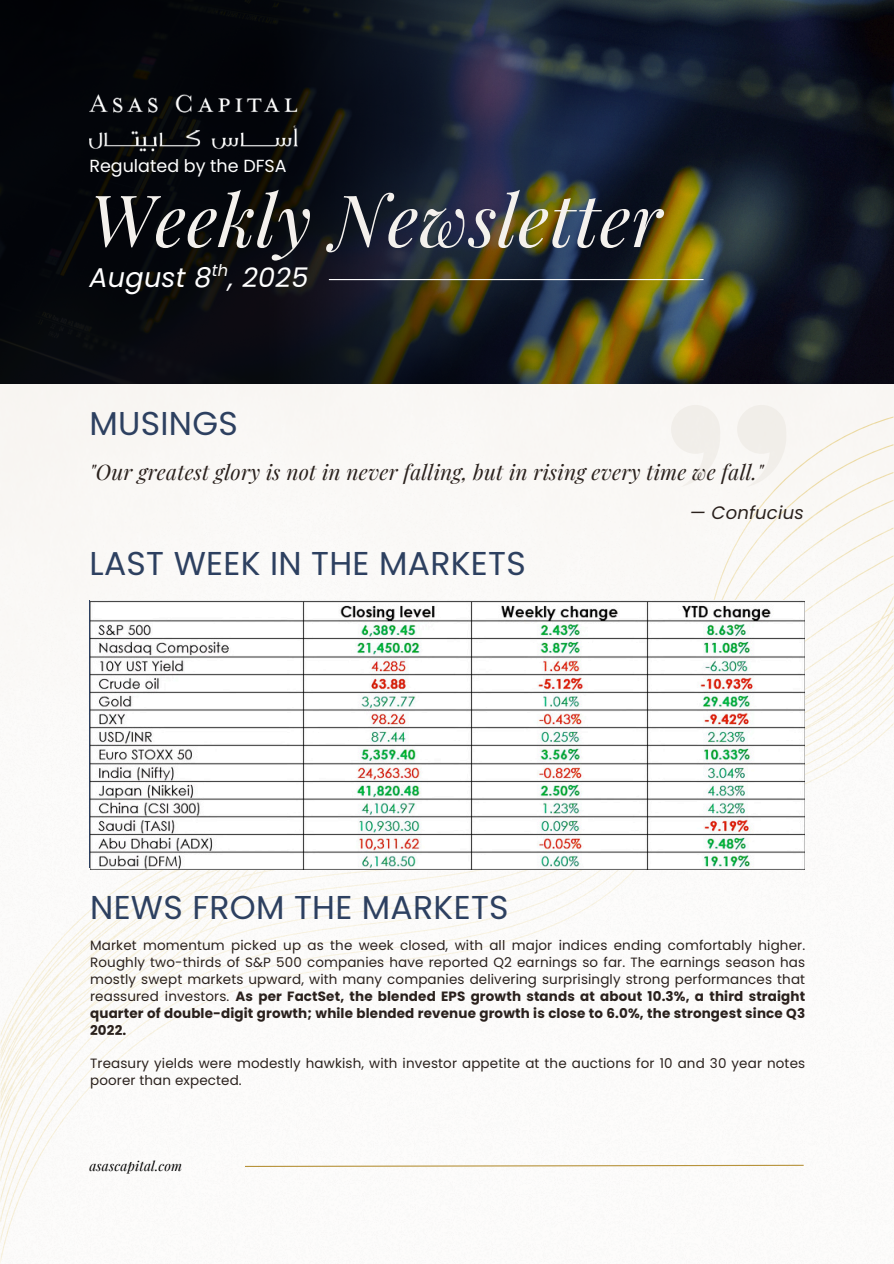
<style>
.page{position:relative;width:894px;height:1264px;background:#fff}
.page>*{position:absolute;margin:0;border:0;box-sizing:border-box;transform-origin:0 0}
.t1{font:italic 72px "Playfair Display";letter-spacing:.01em;color:#f4f1ed}
.t2{font:33px "Poppins";letter-spacing:.01em;color:#2d4060}
.t3{font:italic 27px "Poppins";letter-spacing:.01em;color:#fff}
.t4{font:italic 21px "Playfair Display";letter-spacing:.01em;color:#2a211d}
.t5{font:italic 18px "Poppins";letter-spacing:.01em;color:#2a211d}
.t6{font:17.55px "Poppins";color:#fff}
.t7{font:italic 16.2px "Poppins";color:#fff}
.t8{font:13.5px/16.8px "Poppins";letter-spacing:.01em;color:#2a211d;text-align:justify}
.t9{font:700 13.5px/16.8px "Poppins";letter-spacing:.01em;color:#2a211d}
.t10{font:italic 13.5px "Playfair Display";letter-spacing:.01em;color:#000}
.s1{font-weight:700}
</style>
<div class="page">
<img style="left:0;top:384px;width:893px;height:879px">
<img style="left:0;top:0;width:893px;height:383px">
<img style="left:89px;top:89px;width:213px;height:66px">
<hr style="left:329px;top:279px;width:374px;height:1px;background:#fff">
<svg style="left:737px;top:405px;width:49px;height:82px"></svg>
<svg style="left:670px;top:405px;width:50px;height:82px"></svg>
<svg style="left:244px;top:1164px;width:560px;height:3px"></svg>
<img style="left:90px;top:600px;width:714px;height:269px">
<p class="t6" style="left:89px;top:153px;width:199px">Regulated by the DFSA</p>
<p class="t1" style="left:89px;top:169px;width:574px">Weekly Newsletter</p>
<p class="t7" style="left:212px;top:258px;width:18px">th</p>
<h3 class="t3" style="left:89px;top:258px;width:220px">August 8 , 2025</h3>
<h5 class="t2" style="left:89px;top:400px;width:150px">MUSINGS</h5>
<h1 class="t4" style="left:89px;top:457px;width:675px">"Our greatest glory is not in never falling, but in rising every time we fall."</h1>
<p class="t5" style="left:689px;top:500px;width:115px">— Confucius</p>
<h2 class="t2" style="left:89px;top:541px;width:438px">LAST WEEK IN THE MARKETS</h2>
<p class="t2" style="left:90px;top:884px;width:420px">NEWS FROM THE MARKETS</p>
<h4 class="t8" style="left:90px;top:937px;width:716px">Market momentum picked up as the week closed, with all major indices ending comfortably higher.<br>Roughly two-thirds of S&amp;P 500 companies have reported Q2 earnings so far. The earnings season has mostly swept markets upward, with many companies delivering surprisingly strong performances that reassured investors. <span class="s1">As per FactSet, the blended EPS growth stands at about 10.3%, a third straight</span></h4>
<h5 class="t9" style="left:90px;top:1004px;width:716px">quarter of double-digit growth; while blended revenue growth is close to 6.0%, the strongest since Q3<br>2022.</h5>
<h2 class="t8" style="left:90px;top:1055px;width:716px">Treasury yields were modestly hawkish, with investor appetite at the auctions for 10 and 30 year notes poorer than expected.</h2>
<p class="t10" style="left:89px;top:1156px;width:94px">asascapital.com</p>
</div>
